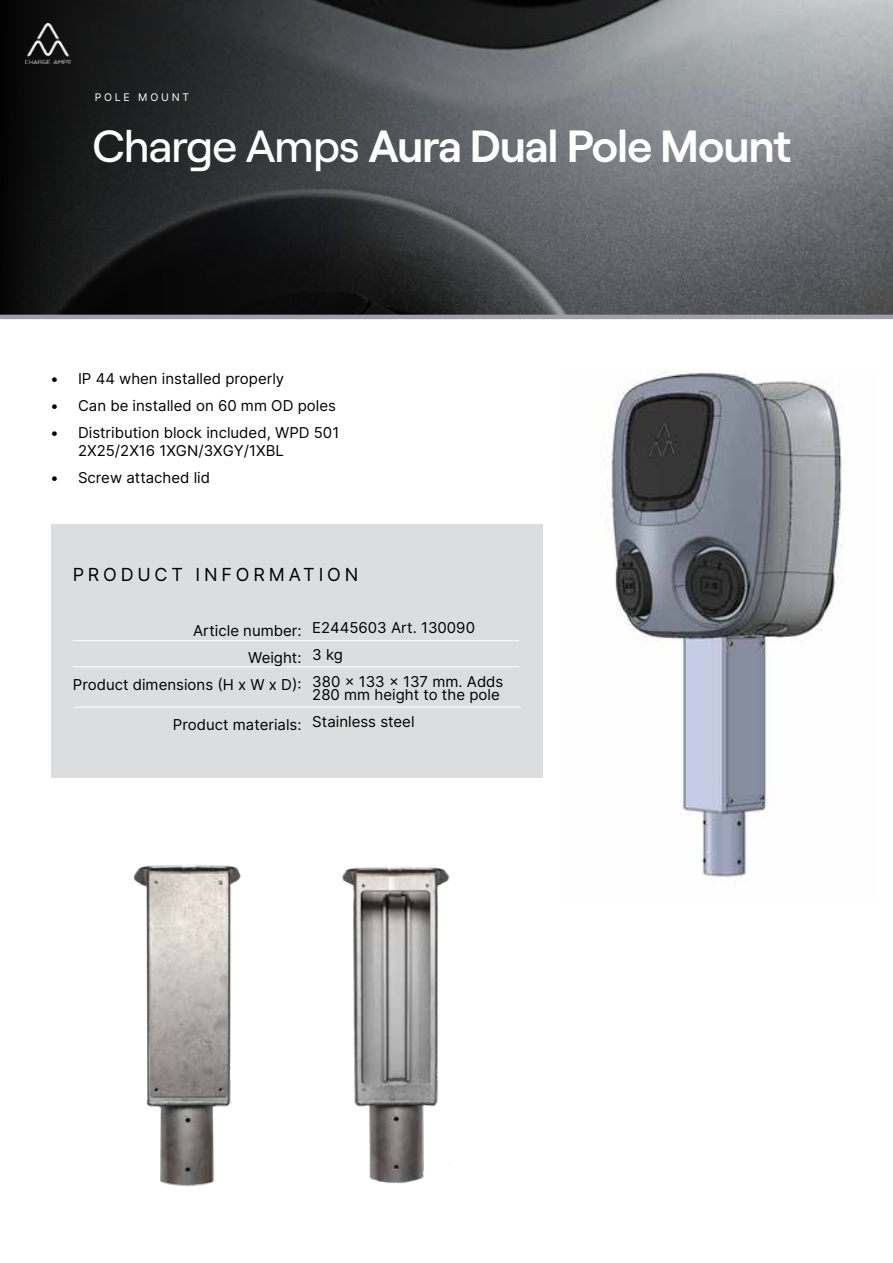
<style>
.page{position:relative;width:893px;height:1263px;background:#fff}
.page>*{position:absolute;margin:0;border:0;box-sizing:border-box;transform-origin:0 0}
.t1{font:600 45px "Roobert";letter-spacing:-.02em;color:#fff}
.t2{font:18px "Inter";letter-spacing:.21em;color:#000}
.t3{font:15px/27px "Inter";color:#000}
.t4{font:10.5px "Inter";letter-spacing:.26em;color:#fff}
.s1{font-weight:500}
</style>
<div class="page">
<svg style="left:0;top:0;width:893px;height:315px;background:#4d4f51"></svg>
<img style="left:604px;top:369px;width:240px;height:513px">
<div style="left:51px;top:524px;width:492px;height:254px;background:#dcddde"></div>
<hr style="left:73px;top:640px;width:446px;height:1px;background:#fff">
<hr style="left:73px;top:666px;width:446px;height:1px;background:#fff">
<hr style="left:74px;top:707px;width:447px;height:1px;background:#fff">
<hr style="left:0;top:315px;width:893px;height:4px;background:#a29ea7">
<img style="left:26px;top:23px;width:44px;height:40px">
<img style="left:141px;top:845px;width:511px;height:342px">
<p class="t4" style="left:95px;top:90px;width:96px">POLE MOUNT</p>
<h1 class="t1" style="left:93px;top:111px;width:700px"><span class="s1">Charge Amps</span> Aura Dual Pole Mount</h1>
<p class="t3" style="left:51px;top:364px;width:235px">• IP 44 when installed properly</p>
<p class="t3" style="left:51px;top:391px;width:286px">• Can be installed on 60 mm OD poles</p>
<p class="t3" style="left:78px;top:423px;width:263px;line-height:18px;text-indent:-27px">• Distribution block included, WPD 501<br>2X25/2X16 1XGN/3XGY/1XBL</p>
<p class="t3" style="left:51px;top:463px;width:161px">• Screw attached lid</p>
<p class="t2" style="left:73px;top:561px;width:287px">PRODUCT INFORMATION</p>
<p class="t3" style="left:73px;top:616px;width:230px;text-align:right">Article number:<br>Weight:<br>Product dimensions (H x W x D):</p>
<p class="t3" style="left:173px;top:711px;width:130px">Product materials:</p>
<p class="t3" style="left:312px;top:613px;width:193px">E2445603 Art. 130090<br>3 kg<br>380 x 133 x 137 mm. Adds</p>
<p class="t3" style="left:312px;top:680px;width:189px">280 mm height to the pole<br>Stainless steel</p>
</div>
